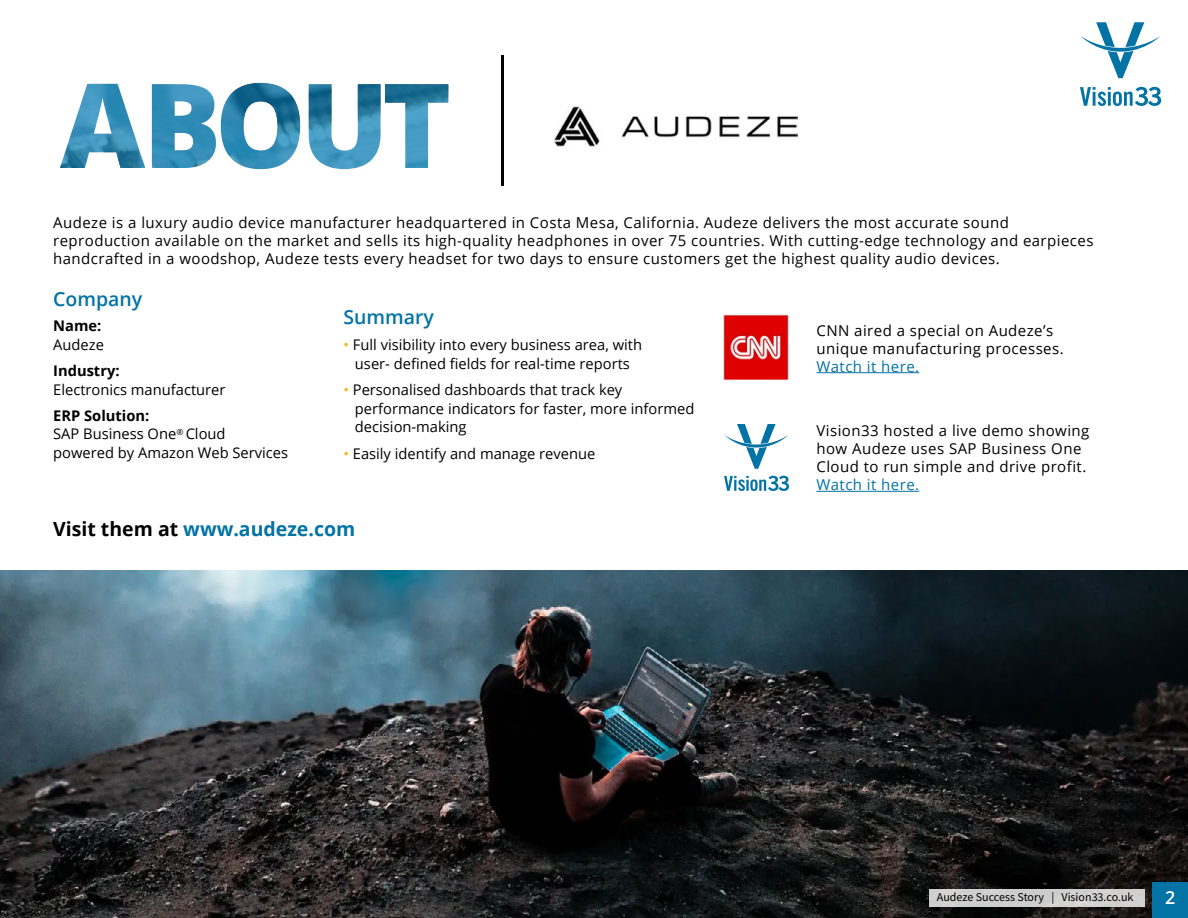
<style>
.page{position:relative;width:1188px;height:918px;background:#fff}
.page>*{position:absolute;margin:0;border:0;box-sizing:border-box;transform-origin:0 0}
.t1{font:700 19.5px "Open Sans";color:#0373a6}
.t2{font:600 19.5px "Open Sans";color:#0373a6}
.t3{font:600 18px "Open Sans";color:#fff}
.t4{font:15px/18px "Open Sans";letter-spacing:.03em;color:#000}
.t5{font:15px "Open Sans";letter-spacing:.03em;color:#0373a6}
.t6{font:14.7px/18.8px "Open Sans";color:#000}
.t7{font:700 14.7px "Open Sans";color:#000}
.t8{font:12px "Source Sans Pro";color:#000}
.s1{font-weight:700}
.s2{color:#fab416}
.s3{color:#000}
</style>
<div class="page">
<img style="left:0;top:570px;width:1188px;height:348px">
<div style="left:1152px;top:882px;width:36px;height:36px;background:#0373a6"></div>
<svg style="left:1081px;top:22px;width:79px;height:56px"></svg>
<svg style="left:1080px;top:87px;width:81px;height:19px"></svg>
<div style="left:929px;top:889px;width:216px;height:18px;background:#cfcfcf"></div>
<hr style="left:816px;top:372px;width:103px;height:1px;background:#0373a6">
<hr style="left:816px;top:491px;width:103px;height:1px;background:#0373a6">
<svg style="left:60px;top:83px;width:388px;height:86px"></svg>
<hr style="left:501px;top:55px;width:3px;height:130px;background:#000">
<img style="left:554px;top:106px;width:243px;height:41px">
<img style="left:723px;top:314px;width:66px;height:66px">
<svg style="left:724px;top:424px;width:64px;height:45px"></svg>
<svg style="left:724px;top:476px;width:65px;height:15px"></svg>
<p class="t4" style="left:53px;top:213px;width:1042px">Audeze is a luxury audio device manufacturer headquartered in Costa Mesa, California. Audeze delivers the most accurate sound reproduction available on the market and sells its high-quality headphones in over 75 countries. With cutting-edge technology and earpieces handcrafted in a woodshop, Audeze tests every headset for two days to ensure customers get the highest quality audio devices.</p>
<h1 class="t2" style="left:53px;top:285px;width:91px">Company</h1>
<p class="t7" style="left:53px;top:315px;width:50px">Name:</p>
<p class="t6" style="left:53px;top:335px;width:52px">Audeze</p>
<p class="t7" style="left:53px;top:360px;width:68px">Industry:</p>
<p class="t6" style="left:53px;top:380px;width:174px">Electronics manufacturer</p>
<p class="t6" style="left:53px;top:406px;width:237px"><span class="s1">ERP Solution:<br></span>SAP Business One<sup>®</sup> Cloud powered by Amazon Web Services</p>
<h1 class="t2" style="left:344px;top:304px;width:92px">Summary</h1>
<p class="t6" style="left:344px;top:335px;width:300px;text-align:center"><span class="s2">•</span> Full visibility into every business area, with user- defined fields for real-time reports</p>
<p class="t6" style="left:355px;top:380px;width:341px;text-indent:-11px"><span class="s2">•</span> Personalised dashboards that track key performance indicators for faster, more informed decision-making</p>
<p class="t6" style="left:344px;top:443px;width:253px"><span class="s2">•</span> Easily identify and manage revenue</p>
<p class="t4" style="left:816px;top:321px;width:249px">CNN aired a special on Audeze’s unique manufacturing processes.</p>
<p class="t5" style="left:816px;top:356px;width:104px">Watch it here.</p>
<p class="t4" style="left:816px;top:421px;width:275px">Vision33 hosted a live demo showing how Audeze uses SAP Business One<br>Cloud to run simple and drive profit.</p>
<p class="t5" style="left:816px;top:474px;width:104px">Watch it here.</p>
<h1 class="t1" style="left:53px;top:515px;width:304px"><span class="s3">Visit them at</span> www.audeze.com</h1>
<p class="t8" style="left:937px;top:889px;width:198px">Audeze Success Story | Vision33.co.uk</p>
<p class="t3" style="left:1165px;top:885px;width:12px">2</p>
</div>
